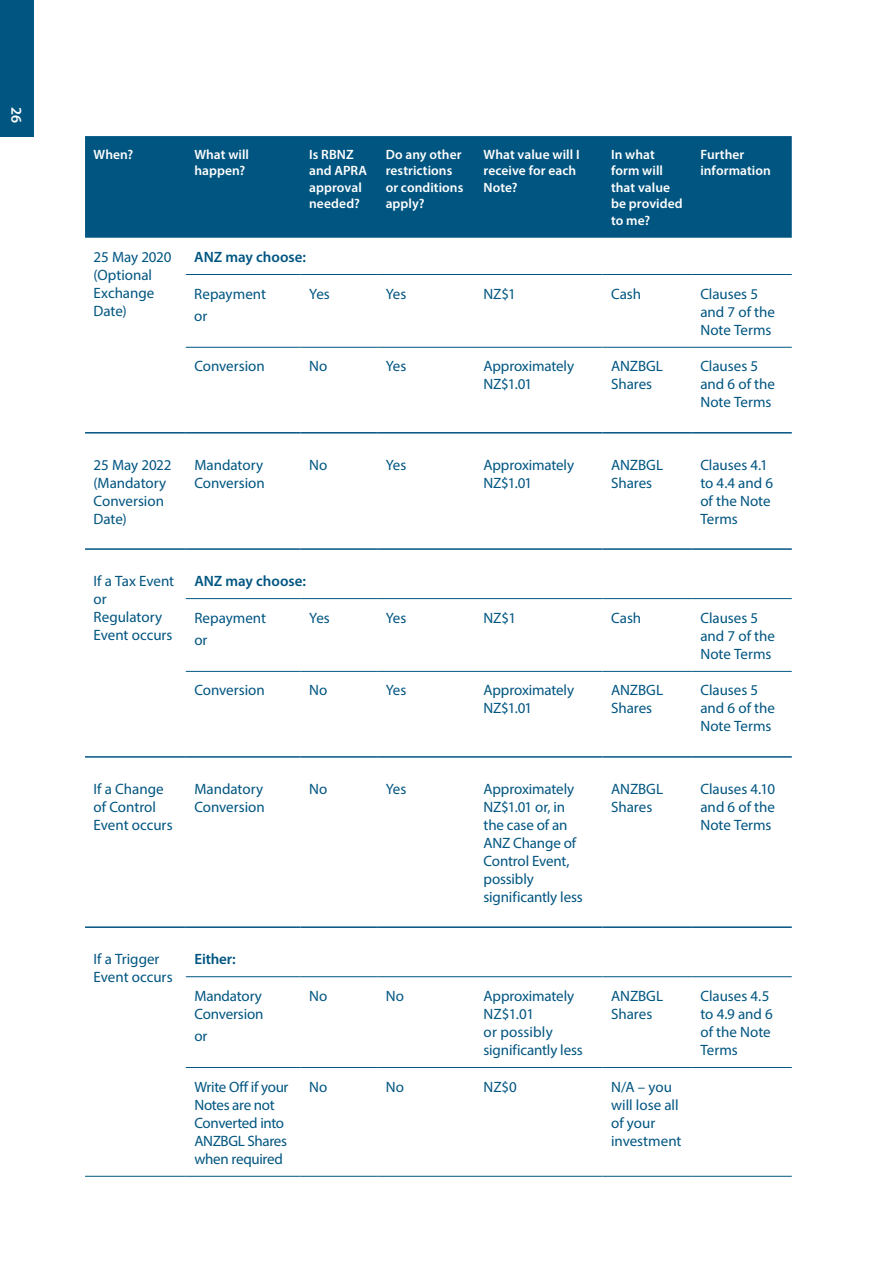
<style>
.page{position:relative;width:893px;height:1263px;background:#fff}
.page>*{position:absolute;margin:0;border:0;box-sizing:border-box;transform-origin:0 0}
.t1{font:15px/18px "Myriad Pro";letter-spacing:-.005em;color:#005581}
.t2{font:600 15px "Myriad Pro";color:#005581}
.t3{font:600 15px "Myriad Pro";color:#fff}
.t4{font:600 13.5px/16.5px "Myriad Pro";letter-spacing:.005em;color:#fff}
</style>
<div class="page">
<div style="left:85px;top:136px;width:707px;height:102px;background:#005581"></div>
<hr style="left:186px;top:274px;width:115px;height:1px;background:#005581">
<hr style="left:301px;top:274px;width:76px;height:1px;background:#005581">
<hr style="left:377px;top:274px;width:98px;height:1px;background:#005581">
<hr style="left:475px;top:274px;width:128px;height:1px;background:#005581">
<hr style="left:603px;top:274px;width:89px;height:1px;background:#005581">
<hr style="left:692px;top:274px;width:100px;height:1px;background:#005581">
<hr style="left:186px;top:347px;width:115px;height:1px;background:#005581">
<hr style="left:301px;top:347px;width:76px;height:1px;background:#005581">
<hr style="left:377px;top:347px;width:98px;height:1px;background:#005581">
<hr style="left:475px;top:347px;width:128px;height:1px;background:#005581">
<hr style="left:603px;top:347px;width:89px;height:1px;background:#005581">
<hr style="left:692px;top:347px;width:100px;height:1px;background:#005581">
<hr style="left:186px;top:598px;width:115px;height:1px;background:#005581">
<hr style="left:301px;top:598px;width:76px;height:1px;background:#005581">
<hr style="left:377px;top:598px;width:98px;height:1px;background:#005581">
<hr style="left:475px;top:598px;width:128px;height:1px;background:#005581">
<hr style="left:603px;top:598px;width:89px;height:1px;background:#005581">
<hr style="left:692px;top:598px;width:100px;height:1px;background:#005581">
<hr style="left:186px;top:671px;width:115px;height:1px;background:#005581">
<hr style="left:301px;top:671px;width:76px;height:1px;background:#005581">
<hr style="left:377px;top:671px;width:98px;height:1px;background:#005581">
<hr style="left:475px;top:671px;width:128px;height:1px;background:#005581">
<hr style="left:603px;top:671px;width:89px;height:1px;background:#005581">
<hr style="left:692px;top:671px;width:100px;height:1px;background:#005581">
<hr style="left:85px;top:1176px;width:101px;height:1px;background:#005581">
<hr style="left:186px;top:976px;width:115px;height:1px;background:#005581">
<hr style="left:301px;top:976px;width:76px;height:1px;background:#005581">
<hr style="left:377px;top:976px;width:98px;height:1px;background:#005581">
<hr style="left:475px;top:976px;width:128px;height:1px;background:#005581">
<hr style="left:603px;top:976px;width:89px;height:1px;background:#005581">
<hr style="left:692px;top:976px;width:100px;height:1px;background:#005581">
<hr style="left:186px;top:1067px;width:115px;height:1px;background:#005581">
<hr style="left:301px;top:1067px;width:76px;height:1px;background:#005581">
<hr style="left:377px;top:1067px;width:98px;height:1px;background:#005581">
<hr style="left:475px;top:1067px;width:128px;height:1px;background:#005581">
<hr style="left:603px;top:1067px;width:89px;height:1px;background:#005581">
<hr style="left:692px;top:1067px;width:100px;height:1px;background:#005581">
<hr style="left:186px;top:1176px;width:115px;height:1px;background:#005581">
<hr style="left:301px;top:1176px;width:76px;height:1px;background:#005581">
<hr style="left:377px;top:1176px;width:98px;height:1px;background:#005581">
<hr style="left:475px;top:1176px;width:128px;height:1px;background:#005581">
<hr style="left:603px;top:1176px;width:89px;height:1px;background:#005581">
<hr style="left:692px;top:1176px;width:100px;height:1px;background:#005581">
<hr style="left:85px;top:432px;width:101px;height:1px;background:#005581">
<hr style="left:186px;top:432px;width:115px;height:1px;background:#005581">
<hr style="left:301px;top:432px;width:76px;height:1px;background:#005581">
<hr style="left:377px;top:432px;width:98px;height:1px;background:#005581">
<hr style="left:475px;top:432px;width:128px;height:1px;background:#005581">
<hr style="left:603px;top:432px;width:89px;height:1px;background:#005581">
<hr style="left:692px;top:432px;width:100px;height:1px;background:#005581">
<hr style="left:85px;top:548px;width:101px;height:2px;background:#005581">
<hr style="left:186px;top:548px;width:115px;height:2px;background:#005581">
<hr style="left:301px;top:548px;width:76px;height:2px;background:#005581">
<hr style="left:377px;top:548px;width:98px;height:2px;background:#005581">
<hr style="left:475px;top:548px;width:128px;height:2px;background:#005581">
<hr style="left:603px;top:548px;width:89px;height:2px;background:#005581">
<hr style="left:692px;top:548px;width:100px;height:2px;background:#005581">
<hr style="left:85px;top:756px;width:101px;height:2px;background:#005581">
<hr style="left:186px;top:756px;width:115px;height:2px;background:#005581">
<hr style="left:301px;top:756px;width:76px;height:2px;background:#005581">
<hr style="left:377px;top:756px;width:98px;height:2px;background:#005581">
<hr style="left:475px;top:756px;width:128px;height:2px;background:#005581">
<hr style="left:603px;top:756px;width:89px;height:2px;background:#005581">
<hr style="left:692px;top:756px;width:100px;height:2px;background:#005581">
<hr style="left:85px;top:926px;width:101px;height:2px;background:#005581">
<hr style="left:186px;top:926px;width:115px;height:2px;background:#005581">
<hr style="left:301px;top:926px;width:76px;height:2px;background:#005581">
<hr style="left:377px;top:926px;width:98px;height:2px;background:#005581">
<hr style="left:475px;top:926px;width:128px;height:2px;background:#005581">
<hr style="left:603px;top:926px;width:89px;height:2px;background:#005581">
<hr style="left:692px;top:926px;width:100px;height:2px;background:#005581">
<div style="left:0;top:0;width:34px;height:136px;background:#005581"></div>
<p class="t3" style="left:26px;top:107px;width:17px;rotate:90deg">26</p>
<p class="t4" style="left:94px;top:146px;width:41px">When?</p>
<p class="t4" style="left:194px;top:146px;width:56px">What will happen?</p>
<p class="t4" style="left:309px;top:146px;width:60px">Is RBNZ and APRA approval needed?</p>
<p class="t4" style="left:386px;top:146px;width:79px">Do any other restrictions or conditions apply?</p>
<p class="t4" style="left:483px;top:146px;width:98px">What value will I receive for each<br>Note?</p>
<p class="t4" style="left:611px;top:146px;width:73px">In what form will that value be provided to me?</p>
<p class="t4" style="left:700px;top:146px;width:72px">Further information</p>
<p class="t1" style="left:94px;top:247px;width:79px">25 May 2020 (Optional<br>Exchange<br>Date)</p>
<p class="t2" style="left:194px;top:247px;width:113px">ANZ may choose:</p>
<p class="t1" style="left:194px;top:282px;width:73px;line-height:22.2px">Repayment or</p>
<p class="t1" style="left:309px;top:284px;width:22px">Yes</p>
<p class="t1" style="left:386px;top:284px;width:22px">Yes</p>
<p class="t1" style="left:483px;top:284px;width:34px">NZ$1</p>
<p class="t1" style="left:611px;top:284px;width:32px">Cash</p>
<p class="t1" style="left:700px;top:284px;width:76px">Clauses 5 and 7 of the<br>Note Terms</p>
<p class="t1" style="left:194px;top:357px;width:72px">Conversion</p>
<p class="t1" style="left:309px;top:357px;width:20px">No</p>
<p class="t1" style="left:386px;top:357px;width:22px">Yes</p>
<p class="t1" style="left:483px;top:357px;width:92px">Approximately<br>NZ$1.01</p>
<p class="t1" style="left:611px;top:357px;width:53px">ANZBGL<br>Shares</p>
<p class="t1" style="left:700px;top:357px;width:76px">Clauses 5 and 6 of the<br>Note Terms</p>
<p class="t1" style="left:94px;top:455px;width:80px">25 May 2022 (Mandatory<br>Conversion<br>Date)</p>
<p class="t1" style="left:194px;top:455px;width:72px">Mandatory<br>Conversion</p>
<p class="t1" style="left:309px;top:455px;width:20px">No</p>
<p class="t1" style="left:386px;top:455px;width:22px">Yes</p>
<p class="t1" style="left:483px;top:455px;width:92px">Approximately<br>NZ$1.01</p>
<p class="t1" style="left:611px;top:455px;width:53px">ANZBGL<br>Shares</p>
<p class="t1" style="left:700px;top:455px;width:74px">Clauses 4.1 to 4.4 and 6 of the Note<br>Terms</p>
<p class="t1" style="left:94px;top:572px;width:82px">If a Tax Event or<br>Regulatory<br>Event occurs</p>
<p class="t2" style="left:194px;top:571px;width:113px">ANZ may choose:</p>
<p class="t1" style="left:194px;top:606px;width:73px;line-height:22.2px">Repayment or</p>
<p class="t1" style="left:309px;top:608px;width:22px">Yes</p>
<p class="t1" style="left:386px;top:608px;width:22px">Yes</p>
<p class="t1" style="left:483px;top:608px;width:34px">NZ$1</p>
<p class="t1" style="left:611px;top:608px;width:32px">Cash</p>
<p class="t1" style="left:700px;top:608px;width:76px">Clauses 5 and 7 of the<br>Note Terms</p>
<p class="t1" style="left:194px;top:681px;width:72px">Conversion</p>
<p class="t1" style="left:309px;top:681px;width:20px">No</p>
<p class="t1" style="left:386px;top:681px;width:22px">Yes</p>
<p class="t1" style="left:484px;top:681px;width:92px">Approximately<br>NZ$1.01</p>
<p class="t1" style="left:611px;top:681px;width:53px">ANZBGL<br>Shares</p>
<p class="t1" style="left:700px;top:681px;width:76px">Clauses 5 and 6 of the<br>Note Terms</p>
<p class="t1" style="left:94px;top:779px;width:80px">If a Change of Control<br>Event occurs</p>
<p class="t1" style="left:194px;top:779px;width:72px">Mandatory<br>Conversion</p>
<p class="t1" style="left:309px;top:779px;width:20px">No</p>
<p class="t1" style="left:386px;top:779px;width:22px">Yes</p>
<p class="t1" style="left:484px;top:779px;width:101px">Approximately<br>NZ$1.01 or, in the case of an<br>ANZ Change of<br>Control Event, possibly significantly less</p>
<p class="t1" style="left:611px;top:779px;width:53px">ANZBGL<br>Shares</p>
<p class="t1" style="left:700px;top:779px;width:76px;text-align:justify">Clauses 4.10 and 6 of the Note Terms</p>
<p class="t1" style="left:94px;top:950px;width:80px">If a Trigger<br>Event occurs</p>
<p class="t2" style="left:194px;top:949px;width:43px">Either:</p>
<p class="t1" style="left:194px;top:986px;width:71px">Mandatory<br>Conversion</p>
<p class="t1" style="left:194px;top:1027px;width:15px">or</p>
<p class="t1" style="left:309px;top:986px;width:20px">No</p>
<p class="t1" style="left:386px;top:986px;width:20px">No</p>
<p class="t1" style="left:484px;top:986px;width:101px">Approximately<br>NZ$1.01<br>or possibly significantly less</p>
<p class="t1" style="left:611px;top:986px;width:53px">ANZBGL<br>Shares</p>
<p class="t1" style="left:700px;top:986px;width:74px">Clauses 4.5 to 4.9 and 6 of the Note<br>Terms</p>
<p class="t1" style="left:194px;top:1077px;width:96px">Write Off if your<br>Notes are not<br>Converted into<br>ANZBGL Shares when required</p>
<p class="t1" style="left:309px;top:1077px;width:20px">No</p>
<p class="t1" style="left:386px;top:1077px;width:20px">No</p>
<p class="t1" style="left:484px;top:1077px;width:35px">NZ$0</p>
<p class="t1" style="left:611px;top:1077px;width:72px">N/A – you will lose all of your investment</p>
</div>
